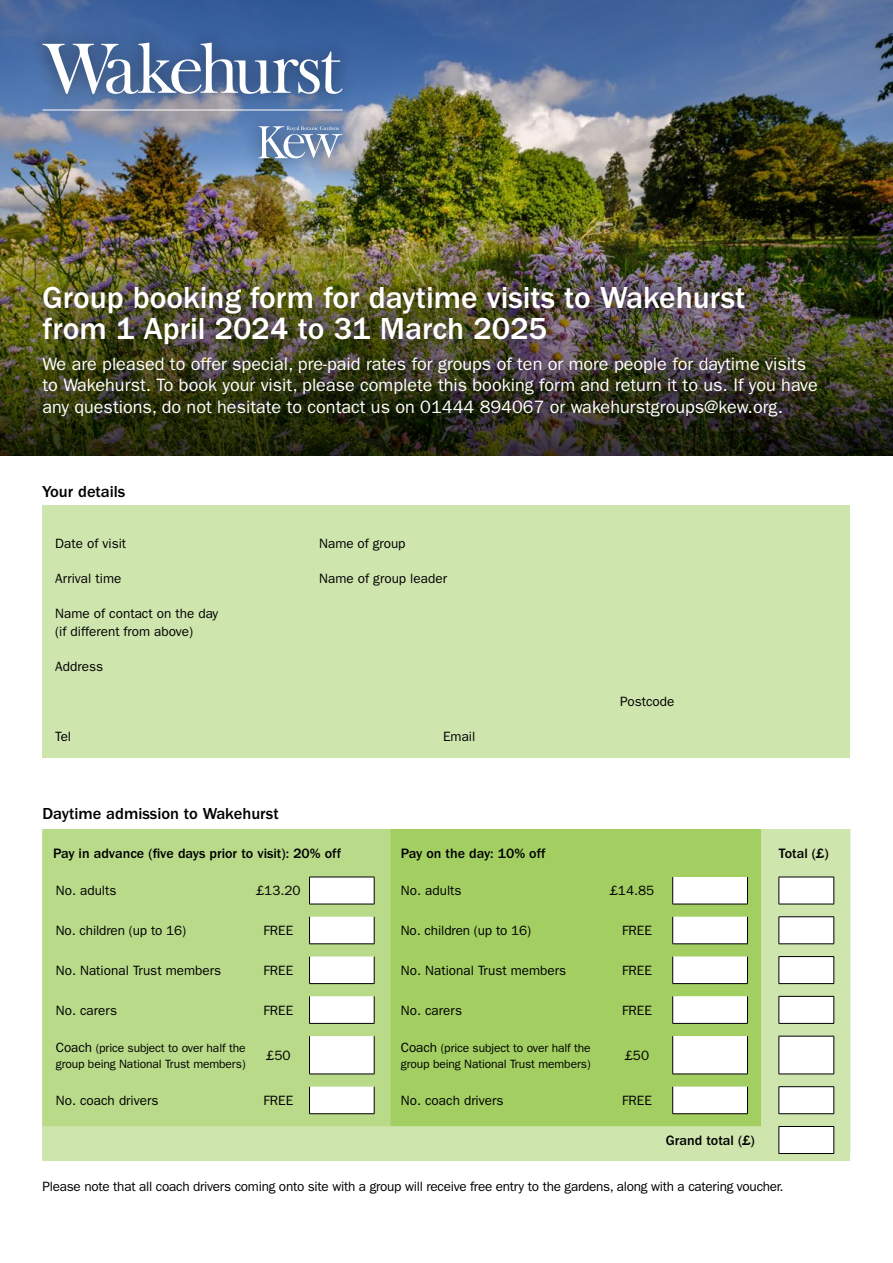
<style>
.page{position:relative;width:893px;height:1263px;background:#fff}
.page>*{position:absolute;margin:0;border:0;box-sizing:border-box;transform-origin:0 0}
.head_1{font:500 31.5px/31.5px "ITC Franklin Gothic Std";color:#fff}
.head_1_sub{font:18px/21.6px "ITC Franklin Gothic Std";color:#fff}
.head_2{font:500 16.5px "ITC Franklin Gothic Std";color:#000}
.text_form_2{font:500 14.1px "ITC Franklin Gothic Std";color:#000}
.text_form_3_head{font:500 14.1px "ITC Franklin Gothic Std";color:#000}
.text_form{font:13.5px/18px "ITC Franklin Gothic Std";letter-spacing:-.015em;color:#000}
.text_form_2-2{font:13.5px "ITC Franklin Gothic Std";color:#000}
.currency_cell{font:13.5px "ITC Franklin Gothic Std";color:#000}
.text_form_2-3{font:12px/15.6px "ITC Franklin Gothic Std";letter-spacing:-.01em;color:#000}
.s1{font-size:13.5px}
</style>
<div class="page">
<img style="left:0;top:0;width:893px;height:188px">
<img style="left:0;top:188px;width:893px;height:267px">
<div style="left:27px;top:25px;width:332px;height:152px;background:#000;opacity:.55"></div>
<hr style="left:43px;top:110px;width:300px;height:1px;background:#fff">
<svg style="left:43px;top:43px;width:300px;height:51px"></svg>
<svg style="left:259px;top:126px;width:84px;height:32px"></svg>
<div style="left:21px;top:263px;width:817px;height:174px;background:#000;opacity:.8"></div>
<div style="left:43px;top:505px;width:807px;height:253px;background:#cfe5ae"></div>
<div style="left:43px;top:829px;width:807px;height:332px;background:#cfe5ae"></div>
<svg style="left:43px;top:829px;width:792px;height:298px;background:#b5d883"></svg>
<svg style="left:309px;top:877px;width:525px;height:276px;background:#bedc92"></svg>
<hr style="left:309px;top:877px;width:65px;height:1px;background:#000">
<hr style="left:779px;top:877px;width:55px;height:1px;background:#000">
<hr style="left:779px;top:1113px;width:55px;height:1px;background:#000">
<svg style="left:779px;top:877px;width:1px;height:27px"></svg>
<svg style="left:779px;top:917px;width:1px;height:26px"></svg>
<svg style="left:779px;top:957px;width:1px;height:26px"></svg>
<svg style="left:779px;top:997px;width:1px;height:26px"></svg>
<hr style="left:779px;top:1036px;width:1px;height:38px;background:#000">
<svg style="left:779px;top:1087px;width:1px;height:26px"></svg>
<hr style="left:779px;top:904px;width:55px;height:1px;background:#000">
<hr style="left:779px;top:916px;width:55px;height:1px;background:#000">
<hr style="left:779px;top:943px;width:55px;height:1px;background:#000">
<hr style="left:779px;top:956px;width:55px;height:1px;background:#000">
<svg style="left:834px;top:877px;width:1px;height:27px"></svg>
<svg style="left:834px;top:917px;width:1px;height:26px"></svg>
<svg style="left:834px;top:957px;width:1px;height:26px"></svg>
<svg style="left:834px;top:996px;width:1px;height:27px"></svg>
<hr style="left:834px;top:1036px;width:1px;height:38px;background:#000">
<svg style="left:834px;top:1087px;width:1px;height:26px"></svg>
<hr style="left:779px;top:983px;width:55px;height:1px;background:#000">
<hr style="left:779px;top:996px;width:55px;height:1px;background:#000">
<hr style="left:779px;top:1023px;width:55px;height:1px;background:#000">
<hr style="left:779px;top:1036px;width:55px;height:1px;background:#000">
<hr style="left:779px;top:1074px;width:55px;height:1px;background:#000">
<hr style="left:779px;top:1086px;width:55px;height:1px;background:#000">
<hr style="left:779px;top:1126px;width:55px;height:1px;background:#000">
<svg style="left:779px;top:1127px;width:1px;height:26px"></svg>
<svg style="left:834px;top:1127px;width:1px;height:26px"></svg>
<hr style="left:779px;top:1153px;width:55px;height:1px;background:#000">
<svg style="left:672px;top:877px;width:1px;height:27px"></svg>
<svg style="left:747px;top:877px;width:1px;height:27px"></svg>
<hr style="left:672px;top:904px;width:76px;height:1px;background:#000">
<svg style="left:309px;top:877px;width:1px;height:27px"></svg>
<svg style="left:374px;top:877px;width:1px;height:27px"></svg>
<hr style="left:309px;top:904px;width:65px;height:1px;background:#000">
<svg style="left:309px;top:917px;width:1px;height:26px"></svg>
<svg style="left:374px;top:917px;width:1px;height:27px"></svg>
<hr style="left:309px;top:943px;width:65px;height:1px;background:#000">
<svg style="left:309px;top:956px;width:1px;height:27px"></svg>
<svg style="left:374px;top:956px;width:1px;height:27px"></svg>
<hr style="left:309px;top:983px;width:65px;height:1px;background:#000">
<svg style="left:309px;top:996px;width:1px;height:27px"></svg>
<svg style="left:374px;top:996px;width:1px;height:27px"></svg>
<hr style="left:309px;top:1023px;width:65px;height:1px;background:#000">
<hr style="left:309px;top:1036px;width:1px;height:38px;background:#000">
<hr style="left:374px;top:1036px;width:1px;height:38px;background:#000">
<hr style="left:309px;top:1074px;width:65px;height:1px;background:#000">
<svg style="left:309px;top:1087px;width:1px;height:26px"></svg>
<svg style="left:374px;top:1087px;width:1px;height:26px"></svg>
<hr style="left:309px;top:1113px;width:65px;height:1px;background:#000">
<svg style="left:672px;top:917px;width:1px;height:26px"></svg>
<svg style="left:747px;top:917px;width:1px;height:26px"></svg>
<hr style="left:672px;top:943px;width:76px;height:1px;background:#000">
<svg style="left:672px;top:956px;width:1px;height:27px"></svg>
<svg style="left:747px;top:956px;width:1px;height:27px"></svg>
<hr style="left:672px;top:983px;width:76px;height:1px;background:#000">
<svg style="left:672px;top:996px;width:1px;height:27px"></svg>
<svg style="left:747px;top:996px;width:1px;height:27px"></svg>
<hr style="left:672px;top:1023px;width:76px;height:1px;background:#000">
<hr style="left:672px;top:1036px;width:1px;height:38px;background:#000">
<hr style="left:747px;top:1036px;width:1px;height:38px;background:#000">
<hr style="left:672px;top:1074px;width:76px;height:1px;background:#000">
<svg style="left:672px;top:1087px;width:1px;height:26px"></svg>
<svg style="left:747px;top:1087px;width:1px;height:26px"></svg>
<hr style="left:672px;top:1113px;width:76px;height:1px;background:#000">
<h1 class="head_1" style="left:43px;top:282px;width:704px">Group booking form for daytime visits to Wakehurst from 1 April 2024 to 31 March 2025</h1>
<h2 class="head_1_sub" style="left:43px;top:353px;width:777px">We are pleased to offer special, pre-paid rates for groups of ten or more people for daytime visits to Wakehurst. To book your visit, please complete this booking form and return it to us. If you have any questions, do not hesitate to contact us on 01444 894067 or wakehurstgroups@kew.org.</h2>
<h3 class="head_2" style="left:43px;top:483px;width:84px">Your details</h3>
<p class="text_form" style="left:55px;top:534px;width:73px">Date of visit</p>
<p class="text_form" style="left:319px;top:534px;width:88px">Name of group</p>
<p class="text_form" style="left:55px;top:569px;width:68px">Arrival time</p>
<p class="text_form" style="left:319px;top:569px;width:129px">Name of group leader</p>
<p class="text_form" style="left:55px;top:604px;width:165px">Name of contact on the day (if different from above)</p>
<p class="text_form" style="left:55px;top:657px;width:49px">Address</p>
<p class="text_form" style="left:55px;top:727px;width:17px">Tel</p>
<p class="text_form" style="left:443px;top:727px;width:34px">Email</p>
<p class="text_form" style="left:620px;top:692px;width:56px">Postcode</p>
<h3 class="head_2" style="left:43px;top:804px;width:238px">Daytime admission to Wakehurst</h3>
<p class="text_form_2" style="left:53px;top:845px;width:290px">Pay in advance (five days prior to visit): 20% off</p>
<p class="text_form_2" style="left:401px;top:845px;width:146px">Pay on the day: 10% off</p>
<h3 class="text_form_3_head" style="left:779px;top:845px;width:51px">Total (£)</h3>
<p class="text_form_2-2" style="left:56px;top:883px;width:62px">No. adults</p>
<p class="currency_cell" style="left:256px;top:883px;width:46px">£13.20</p>
<p class="text_form_2-2" style="left:401px;top:883px;width:62px">No. adults</p>
<p class="currency_cell" style="left:610px;top:883px;width:46px">£14.85</p>
<p class="text_form_2-2" style="left:56px;top:922px;width:132px">No. children (up to 16)</p>
<p class="text_form_2-2" style="left:263px;top:922px;width:31px">FREE</p>
<p class="text_form_2-2" style="left:401px;top:922px;width:132px">No. children (up to 16)</p>
<p class="text_form_2-2" style="left:622px;top:922px;width:31px">FREE</p>
<p class="text_form_2-2" style="left:56px;top:962px;width:167px">No. National Trust members</p>
<p class="text_form_2-2" style="left:263px;top:962px;width:31px">FREE</p>
<p class="text_form_2-2" style="left:401px;top:962px;width:167px">No. National Trust members</p>
<p class="text_form_2-2" style="left:622px;top:962px;width:31px">FREE</p>
<p class="text_form_2-2" style="left:56px;top:1002px;width:63px">No. carers</p>
<p class="text_form_2-2" style="left:263px;top:1002px;width:31px">FREE</p>
<p class="text_form_2-2" style="left:401px;top:1002px;width:63px">No. carers</p>
<p class="text_form_2-2" style="left:622px;top:1002px;width:31px">FREE</p>
<p class="text_form_2-3" style="left:56px;top:1040px;width:191px"><span class="s1">Coach</span> (price subject to over half the group being National Trust members)</p>
<p class="text_form_2-2" style="left:266px;top:1047px;width:26px">£50</p>
<p class="text_form_2-3" style="left:401px;top:1040px;width:191px"><span class="s1">Coach</span> (price subject to over half the group being National Trust members)</p>
<p class="text_form_2-2" style="left:625px;top:1047px;width:26px">£50</p>
<p class="text_form_2-2" style="left:56px;top:1092px;width:104px">No. coach drivers</p>
<p class="text_form_2-2" style="left:263px;top:1092px;width:31px">FREE</p>
<p class="text_form_2-2" style="left:401px;top:1092px;width:104px">No. coach drivers</p>
<p class="text_form_2-2" style="left:622px;top:1092px;width:31px">FREE</p>
<p class="text_form_2" style="left:666px;top:1132px;width:91px">Grand total (£)</p>
<p class="text_form" style="left:43px;top:1178px;width:743px">Please note that all coach drivers coming onto site with a group will receive free entry to the gardens, along with a catering voucher.</p>
</div>
